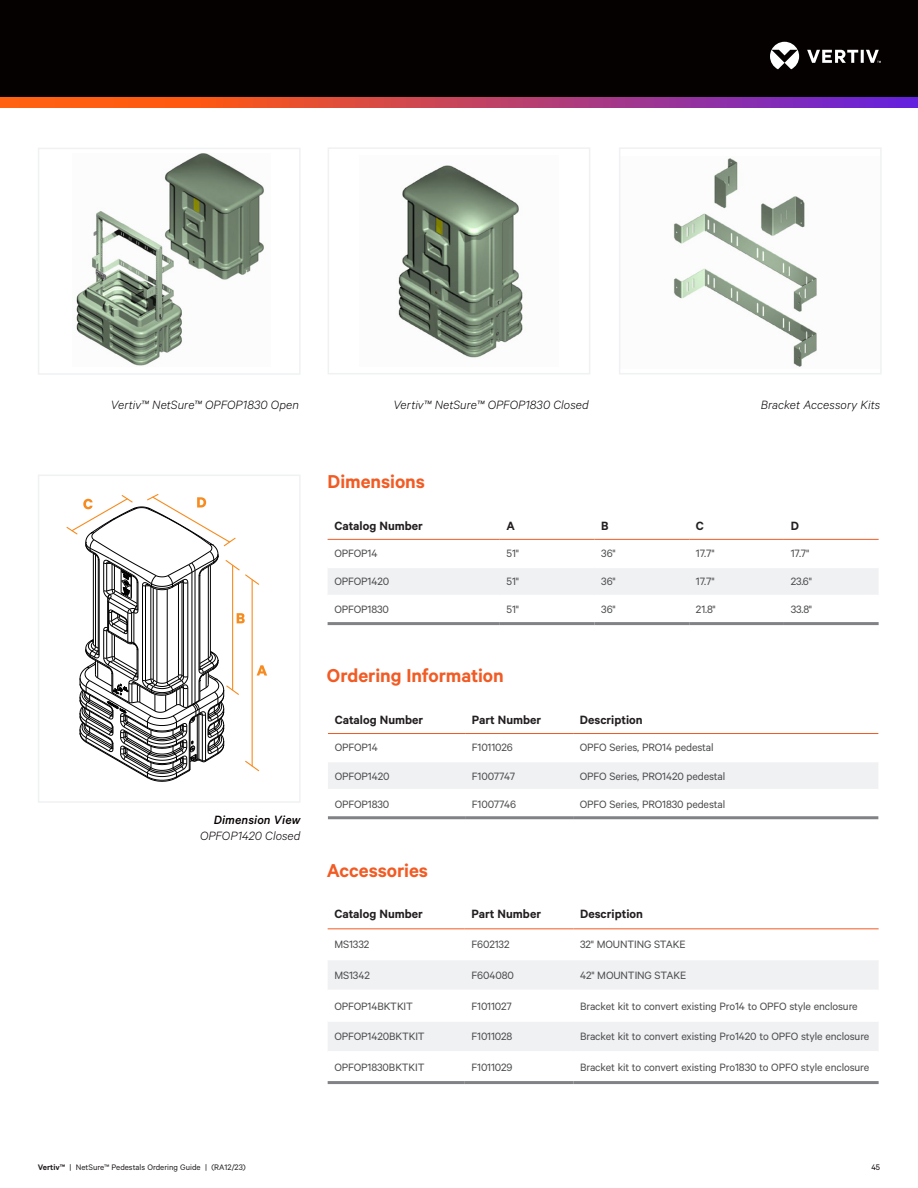
<style>
.page{position:relative;width:918px;height:1188px;background:#fff}
.page>*{position:absolute;margin:0;border:0;box-sizing:border-box;transform-origin:0 0}
.Vertiv_Orange_Main_Heading{font:600 21px "Calibre";color:#f15b24}
.Vertiv_Caption{font:italic 300 13.5px/16.2px "Calibre";letter-spacing:.005em;color:#060101;text-align:right}
.DatasheetTableHeaderWhite{font:600 13.5px "Calibre";color:#231f20}
.DatasheetTableBody{font:12px "Calibre";letter-spacing:-.01em;color:#4b4c4d}
.Page_Number_Left{font:9px "Calibre";color:#231f20}
.Page_Number_Right{font:9px "Calibre";color:#060101}
.s1{font-weight:500}
.s2{font-weight:600}
</style>
<div class="page">
<div style="left:0;top:0;width:918px;height:108px;background:#060101"></div>
<svg style="left:770px;top:42px;width:111px;height:27px"></svg>
<svg style="left:0;top:98px;width:918px;height:10px;background:#c14361"></svg>
<div style="left:328px;top:762px;width:550px;height:27px;background:#f0f1f2"></div>
<hr style="left:328px;top:816px;width:137px;height:3px;background:#808285">
<hr style="left:465px;top:816px;width:108px;height:3px;background:#808285">
<hr style="left:573px;top:816px;width:305px;height:3px;background:#808285">
<hr style="left:328px;top:733px;width:137px;height:1px;background:#f15b24">
<hr style="left:465px;top:733px;width:108px;height:1px;background:#f15b24">
<hr style="left:573px;top:733px;width:305px;height:1px;background:#f15b24">
<svg style="left:328px;top:960px;width:550px;height:91px;fill:#f0f1f2"></svg>
<hr style="left:328px;top:990px;width:137px;height:1px;background:#fff">
<hr style="left:465px;top:990px;width:108px;height:1px;background:#fff">
<hr style="left:573px;top:990px;width:306px;height:1px;background:#fff">
<hr style="left:328px;top:1020px;width:137px;height:2px;background:#fff">
<hr style="left:465px;top:1020px;width:108px;height:2px;background:#fff">
<hr style="left:573px;top:1020px;width:306px;height:2px;background:#fff">
<hr style="left:328px;top:929px;width:137px;height:1px;background:#f15b24">
<hr style="left:465px;top:929px;width:108px;height:1px;background:#f15b24">
<hr style="left:573px;top:929px;width:306px;height:1px;background:#f15b24">
<hr style="left:328px;top:1081px;width:137px;height:3px;background:#808285">
<hr style="left:465px;top:1081px;width:108px;height:3px;background:#808285">
<hr style="left:573px;top:1081px;width:306px;height:3px;background:#808285">
<div style="left:328px;top:568px;width:550px;height:27px;background:#f0f1f2"></div>
<hr style="left:328px;top:622px;width:172px;height:3px;background:#808285">
<hr style="left:500px;top:622px;width:95px;height:3px;background:#808285">
<hr style="left:595px;top:622px;width:94px;height:3px;background:#808285">
<hr style="left:689px;top:622px;width:95px;height:3px;background:#808285">
<hr style="left:784px;top:622px;width:95px;height:3px;background:#808285">
<hr style="left:328px;top:539px;width:172px;height:1px;background:#f15b24">
<hr style="left:500px;top:539px;width:95px;height:1px;background:#f15b24">
<hr style="left:595px;top:539px;width:94px;height:1px;background:#f15b24">
<hr style="left:689px;top:539px;width:95px;height:1px;background:#f15b24">
<hr style="left:784px;top:539px;width:95px;height:1px;background:#f15b24">
<img style="left:673px;top:158px;width:144px;height:209px">
<svg style="left:66px;top:494px;width:201px;height:288px"></svg>
<img style="left:76px;top:153px;width:188px;height:213px">
<img style="left:398px;top:165px;width:125px;height:193px">
<div style="left:38px;top:148px;width:263px;height:227px;border:2px solid #f0f1f2"></div>
<div style="left:328px;top:147px;width:262px;height:227px;border:2px solid #f0f1f2"></div>
<div style="left:619px;top:147px;width:263px;height:227px;border:2px solid #f0f1f2"></div>
<div style="left:38px;top:475px;width:263px;height:328px;border:2px solid #f0f1f2"></div>
<p class="Vertiv_Caption" style="left:111px;top:396px;width:190px">Vertiv™ NetSure™ OPFOP1830 Open</p>
<p class="Vertiv_Caption" style="left:393px;top:396px;width:197px">Vertiv™ NetSure™ OPFOP1830 Closed</p>
<p class="Vertiv_Orange_Main_Heading" style="left:328px;top:469px;width:99px">Dimensions</p>
<p class="Vertiv_Caption" style="left:761px;top:396px;width:121px">Bracket Accessory Kits</p>
<p class="DatasheetTableHeaderWhite" style="left:334px;top:517px;width:90px">Catalog Number</p>
<p class="DatasheetTableHeaderWhite" style="left:507px;top:517px;width:10px">A</p>
<p class="DatasheetTableHeaderWhite" style="left:601px;top:517px;width:9px">B</p>
<p class="DatasheetTableHeaderWhite" style="left:696px;top:517px;width:10px">C</p>
<p class="DatasheetTableHeaderWhite" style="left:791px;top:517px;width:10px">D</p>
<p class="DatasheetTableBody" style="left:334px;top:547px;width:45px">OPFOP14</p>
<p class="DatasheetTableBody" style="left:507px;top:547px;width:14px">51"</p>
<p class="DatasheetTableBody" style="left:601px;top:547px;width:16px">36"</p>
<p class="DatasheetTableBody" style="left:696px;top:547px;width:20px">17.7"</p>
<p class="DatasheetTableBody" style="left:791px;top:547px;width:20px">17.7"</p>
<p class="DatasheetTableBody" style="left:334px;top:575px;width:56px">OPFOP1420</p>
<p class="DatasheetTableBody" style="left:507px;top:575px;width:14px">51"</p>
<p class="DatasheetTableBody" style="left:601px;top:575px;width:16px">36"</p>
<p class="DatasheetTableBody" style="left:696px;top:575px;width:20px">17.7"</p>
<p class="DatasheetTableBody" style="left:791px;top:575px;width:23px">23.6"</p>
<p class="DatasheetTableBody" style="left:334px;top:603px;width:56px">OPFOP1830</p>
<p class="DatasheetTableBody" style="left:507px;top:603px;width:14px">51"</p>
<p class="DatasheetTableBody" style="left:601px;top:603px;width:16px">36"</p>
<p class="DatasheetTableBody" style="left:696px;top:603px;width:21px">21.8"</p>
<p class="DatasheetTableBody" style="left:791px;top:603px;width:23px">33.8"</p>
<p class="Vertiv_Orange_Main_Heading" style="left:327px;top:663px;width:178px">Ordering Information</p>
<p class="Vertiv_Caption" style="left:200px;top:811px;width:102px"><span class="s1">Dimension View<br></span>OPFOP1420 Closed</p>
<p class="DatasheetTableHeaderWhite" style="left:335px;top:712px;width:90px">Catalog Number</p>
<p class="DatasheetTableHeaderWhite" style="left:472px;top:712px;width:71px">Part Number</p>
<p class="DatasheetTableHeaderWhite" style="left:580px;top:712px;width:64px">Description</p>
<p class="DatasheetTableBody" style="left:335px;top:741px;width:45px">OPFOP14</p>
<p class="DatasheetTableBody" style="left:472px;top:741px;width:43px">F1011026</p>
<p class="DatasheetTableBody" style="left:580px;top:741px;width:135px">OPFO Series, PRO14 pedestal</p>
<p class="DatasheetTableBody" style="left:335px;top:769px;width:56px">OPFOP1420</p>
<p class="DatasheetTableBody" style="left:472px;top:769px;width:45px">F1007747</p>
<p class="DatasheetTableBody" style="left:580px;top:769px;width:147px">OPFO Series, PRO1420 pedestal</p>
<p class="DatasheetTableBody" style="left:335px;top:797px;width:56px">OPFOP1830</p>
<p class="DatasheetTableBody" style="left:472px;top:797px;width:46px">F1007746</p>
<p class="DatasheetTableBody" style="left:580px;top:797px;width:147px">OPFO Series, PRO1830 pedestal</p>
<p class="Vertiv_Orange_Main_Heading" style="left:327px;top:858px;width:103px">Accessories</p>
<p class="DatasheetTableHeaderWhite" style="left:334px;top:906px;width:90px">Catalog Number</p>
<p class="DatasheetTableHeaderWhite" style="left:472px;top:906px;width:71px">Part Number</p>
<p class="DatasheetTableHeaderWhite" style="left:580px;top:906px;width:64px">Description</p>
<p class="DatasheetTableBody" style="left:334px;top:937px;width:36px">MS1332</p>
<p class="DatasheetTableBody" style="left:472px;top:937px;width:39px">F602132</p>
<p class="DatasheetTableBody" style="left:580px;top:937px;width:107px">32" MOUNTING STAKE</p>
<p class="DatasheetTableBody" style="left:334px;top:968px;width:37px">MS1342</p>
<p class="DatasheetTableBody" style="left:472px;top:968px;width:44px">F604080</p>
<p class="DatasheetTableBody" style="left:580px;top:968px;width:108px">42" MOUNTING STAKE</p>
<p class="DatasheetTableBody" style="left:334px;top:999px;width:80px">OPFOP14BKTKIT</p>
<p class="DatasheetTableBody" style="left:472px;top:999px;width:42px">F1011027</p>
<p class="DatasheetTableBody" style="left:580px;top:999px;width:279px">Bracket kit to convert existing Pro14 to OPFO style enclosure</p>
<p class="DatasheetTableBody" style="left:334px;top:1030px;width:92px">OPFOP1420BKTKIT</p>
<p class="DatasheetTableBody" style="left:472px;top:1030px;width:42px">F1011028</p>
<p class="DatasheetTableBody" style="left:580px;top:1030px;width:291px">Bracket kit to convert existing Pro1420 to OPFO style enclosure</p>
<p class="DatasheetTableBody" style="left:334px;top:1060px;width:92px">OPFOP1830BKTKIT</p>
<p class="DatasheetTableBody" style="left:472px;top:1060px;width:43px">F1011029</p>
<p class="DatasheetTableBody" style="left:580px;top:1060px;width:291px">Bracket kit to convert existing Pro1830 to OPFO style enclosure</p>
<p class="Page_Number_Left" style="left:38px;top:1162px;width:210px"><span class="s2">Vertiv™</span> | NetSure™ Pedestals Ordering Guide | (RA12/23)</p>
<p class="Page_Number_Right" style="left:871px;top:1162px;width:10px">45</p>
</div>
